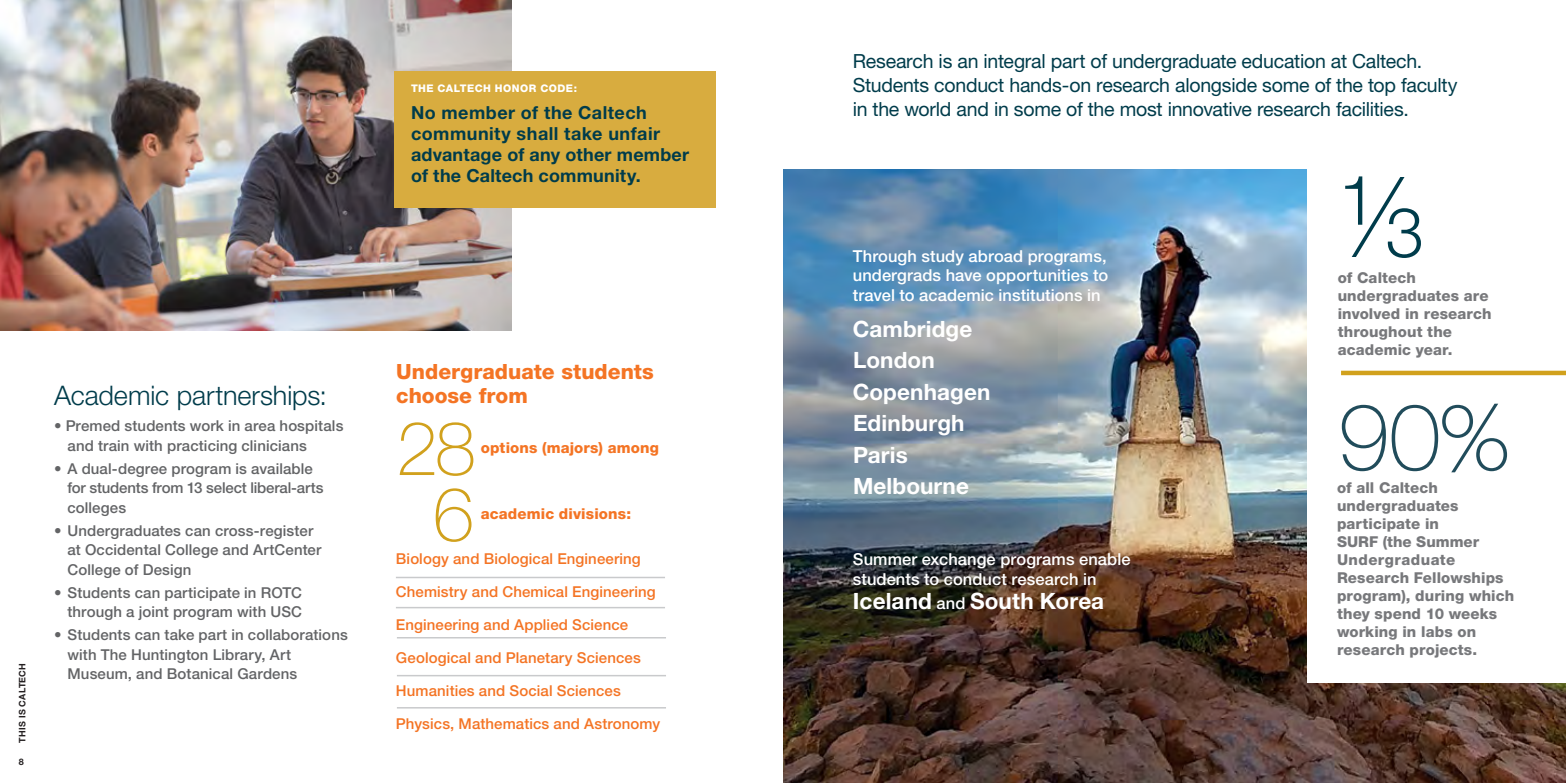
<style>
.page{position:relative;width:1566px;height:783px;background:#fff}
.page>*{position:absolute;margin:0;border:0;box-sizing:border-box;transform-origin:0 0}
.t1{font:100 93px "Helvetica Neue LT Std";color:#214c5b}
.t2{font:100 75px/66px "Helvetica Neue LT Std";color:#d1a11d;text-align:center}
.t3{font:300 69px "Helvetica Neue LT Std";color:#003c4b}
.t4{font:300 27px "Helvetica Neue LT Std";letter-spacing:-.005em;color:#003c4b}
.t5{font:700 22.5px/31.5px "Helvetica Neue LT Std";letter-spacing:.005em;color:#fff}
.t6{font:800 21px/24px "Helvetica Neue LT Std";color:#f47424}
.t7{font:19.5px/24px "Helvetica Neue LT Std";letter-spacing:-.015em;color:#003c4b}
.t8{font:700 18px/21px "Helvetica Neue LT Std";letter-spacing:.02em;color:#003c4b}
.t9{font:500 16.5px/19.5px "Helvetica Neue LT Std";letter-spacing:.005em;color:#fff;text-align:justify}
.t10{font:500 15px/19.5px "Helvetica Neue LT Std";letter-spacing:.005em;color:#636466}
.t11{font:800 15px/18px "Helvetica Neue LT Std";letter-spacing:.01em;color:#77787b}
.t12{font:500 15px "Helvetica Neue LT Std";letter-spacing:.005em;color:#f47424}
.t13{font:800 15px "Helvetica Neue LT Std";letter-spacing:.01em;color:#f47424}
.t14{font:800 10.5px "Helvetica Neue LT Std";letter-spacing:.05em;color:#fff}
.t15{font:700 9px "Helvetica Neue LT Std";letter-spacing:.035em;color:#231f20}
.s1{font-weight:500;font-size:16.5px}
</style>
<div class="page">
<img style="left:0;top:0;width:512px;height:330px">
<hr style="left:396px;top:577px;width:269px;height:1px;background:#c9cacc">
<hr style="left:396px;top:607px;width:269px;height:1px;background:#c9cacc">
<hr style="left:397px;top:637px;width:269px;height:2px;background:#c9cacc">
<hr style="left:397px;top:675px;width:269px;height:1px;background:#c9cacc">
<hr style="left:397px;top:707px;width:269px;height:2px;background:#c9cacc">
<div style="left:394px;top:71px;width:322px;height:137px;background:#d8ac3f"></div>
<img style="left:783px;top:169px;width:783px;height:614px">
<div style="left:1307px;top:158px;width:259px;height:524px;background:#fff"></div>
<hr style="left:1341px;top:371px;width:225px;height:4px;background:#d1a11d">
<svg style="left:1351px;top:177px;width:54px;height:80px"></svg>
<p class="t14" style="left:411px;top:82px;width:168px">THE CALTECH HONOR CODE:</p>
<p class="t8" style="left:411px;top:102px;width:280px">No member of the Caltech community shall take unfair advantage of any other member of the Caltech community.</p>
<p class="t15" style="left:17px;top:743px;width:81px;rotate:-90deg">THIS IS CALTECH</p>
<p class="t15" style="left:19px;top:756px;width:7px">8</p>
<h3 class="t4" style="left:54px;top:379px;width:275px">Academic partnerships:</h3>
<p class="t10" style="left:68px;top:416px;width:277px;text-indent:-14px">• Premed students work in area hospitals and train with practicing clinicians</p>
<p class="t10" style="left:68px;top:459px;width:257px;text-indent:-14px">• A dual-degree program is available for students from 13 select liberal-arts colleges</p>
<p class="t10" style="left:68px;top:521px;width:255px;text-indent:-14px">• Undergraduates can cross-register at Occidental College and ArtCenter<br>College of Design</p>
<p class="t10" style="left:54px;top:583px;width:250px;text-align:right">• Students can participate in ROTC through a joint program with USC</p>
<p class="t10" style="left:68px;top:625px;width:282px;text-indent:-14px">• Students can take part in collaborations with The Huntington Library, Art<br>Museum, and Botanical Gardens</p>
<h3 class="t6" style="left:396px;top:360px;width:259px">Undergraduate students choose from</h3>
<p class="t13" style="left:481px;top:438px;width:180px">options (majors) among</p>
<h2 class="t2" style="left:396px;top:415px;width:82px">28<br>6</h2>
<p class="t13" style="left:481px;top:504px;width:152px">academic divisions:</p>
<p class="t12" style="left:396px;top:550px;width:246px">Biology and Biological Engineering</p>
<p class="t12" style="left:396px;top:583px;width:261px">Chemistry and Chemical Engineering</p>
<p class="t12" style="left:396px;top:616px;width:234px">Engineering and Applied Science</p>
<p class="t12" style="left:396px;top:649px;width:246px">Geological and Planetary Sciences</p>
<p class="t12" style="left:396px;top:682px;width:226px">Humanities and Social Sciences</p>
<p class="t12" style="left:396px;top:715px;width:266px">Physics, Mathematics and Astronomy</p>
<h3 class="t7" style="left:853px;top:49px;width:606px">Research is an integral part of undergraduate education at Caltech.<br>Students conduct hands-on research alongside some of the top faculty in the world and in some of the most innovative research facilities.</h3>
<p class="t9" style="left:853px;top:246px;width:257px">Through study abroad programs, undergrads have opportunities to travel to academic institutions in</p>
<h3 class="t5" style="left:853px;top:313px;width:139px">Cambridge<br>London<br>Copenhagen<br>Edinburgh<br>Paris<br>Melbourne</h3>
<p class="t9" style="left:853px;top:549px;width:279px">Summer exchange programs enable students to conduct research in</p>
<h3 class="t5" style="left:853px;top:584px;width:253px">Iceland <span class="s1">and</span> South Korea</h3>
<h3 class="t3" style="left:1339px;top:158px;width:40px">1</h3>
<h3 class="t3" style="left:1386px;top:190px;width:40px">3</h3>
<p class="t11" style="left:1338px;top:269px;width:155px">of Caltech undergraduates are involved in research throughout the academic year.</p>
<h1 class="t1" style="left:1338px;top:384px;width:175px">90%</h1>
<p class="t11" style="left:1337px;top:496px;width:179px">undergraduates participate in<br>SURF (the Summer<br>Undergraduate<br>Research Fellowships program), during which they spend 10 weeks working in labs on research projects.</p>
<p class="t11" style="left:1337px;top:478px;width:102px">of all Caltech</p>
</div>
